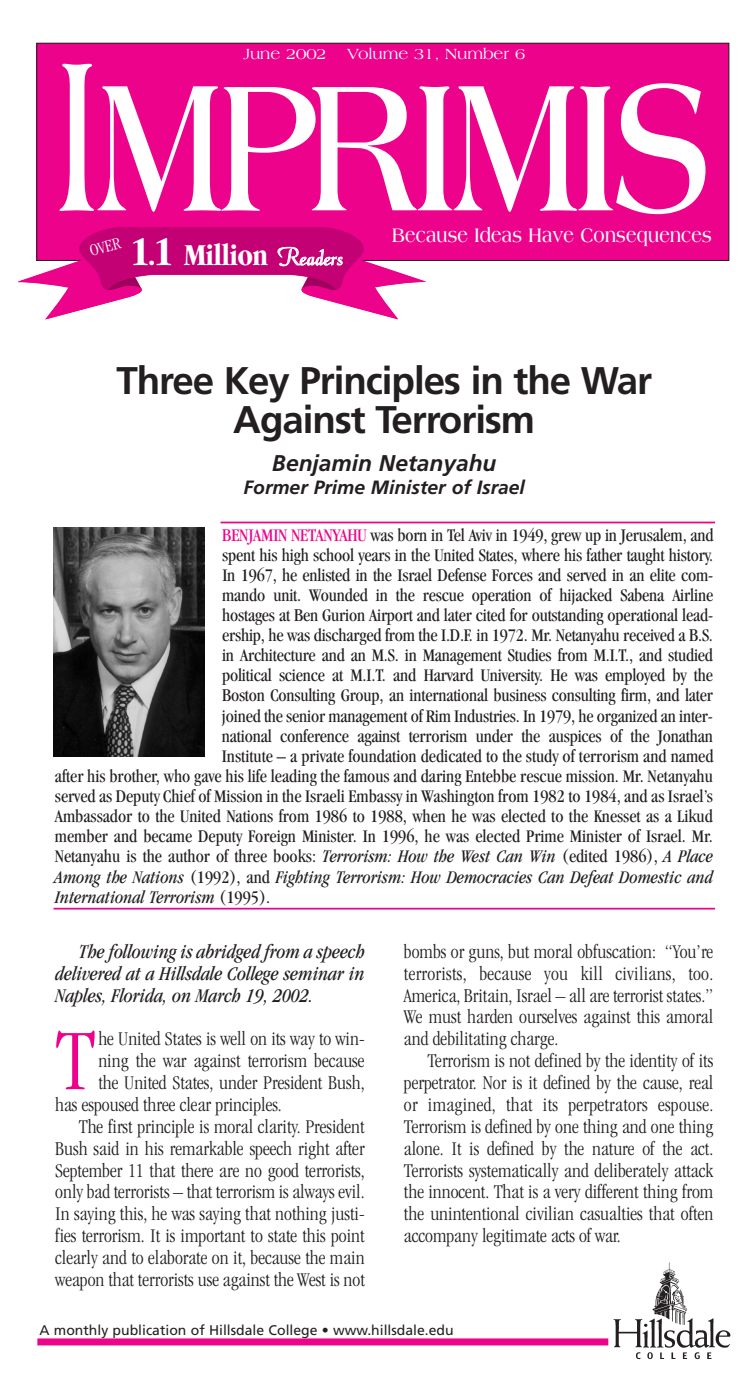
<style>
.page{position:relative;width:756px;height:1386px;background:#fff}
.page>*{position:absolute;margin:0;border:0;box-sizing:border-box;transform-origin:0 0}
.t1{font:700 192.5px "Americana";letter-spacing:-.025em;color:#fff;scale:.75 1}
.t2{font:300 condensed 89.42px "Garamond";color:#ed028c}
.t3{font:700 38.5px/38.5px "Frutiger";letter-spacing:-.03em;color:#231f20;text-align:center}
.t4{font:700 condensed 31.5px "Garamond";letter-spacing:-.025em;color:#fff}
.t5{font:italic 700 22.75px "Frutiger";color:#231f20}
.t6{font:700 21px "Americana";letter-spacing:.015em;color:#fff;scale:.8 1}
.t7{font:300 condensed 20.12px "Garamond";color:#231f20}
.t8{font:italic condensed 20.12px/21.9px "Garamond";color:#231f20;text-align:justify}
.t9{font:italic 700 19.25px "Frutiger";color:#231f20}
.t10{font:condensed 18.38px "Garamond";letter-spacing:-.01em;color:#231f20}
.t11{font:italic condensed 18.38px "Garamond";color:#231f20}
.t12{font:300 condensed 17.5px "Garamond";color:#fff}
.t13{font:15.75px "Americana";color:#fff}
.t14{font:14px "Frutiger";color:#231f20}
.s1{font-weight:400;font-size:227.5px}
.s2{font-size:42px}
.s3{font-family:"Calligraphy FLF";font-weight:400;font-stretch:normal;font-size:28px}
.s4{font-family:"Calligraphy FLF";font-weight:400;font-stretch:normal;font-size:24.5px}
.s5{color:#ed028c}
.s6{font-style:italic}
.s7{font-style:normal}
</style>
<div class="page">
<div style="left:37px;top:43px;width:692px;height:217px;background:#ed028c"></div>
<svg style="left:18px;top:227px;width:408px;height:93px"></svg>
<img style="left:613px;top:1263px;width:117px;height:97px">
<div style="left:37px;top:1338px;width:571px;height:7px;background:#ed028c"></div>
<hr style="left:221px;top:522px;width:494px;height:1px;background:#ed028c">
<img style="left:54px;top:527px;width:151px;height:229px">
<hr style="left:54px;top:908px;width:661px;height:2px;background:#ed028c">
<p class="t13" style="left:243px;top:46px;width:85px">June 2002</p>
<p class="t13" style="left:347px;top:46px;width:179px">Volume 31, Number 6</p>
<p class="t1" style="left:53px;top:38px;width:880px"><span class="s1">I</span>MPRIMIS</p>
<p class="t6" style="left:392px;top:223px;width:401px">Because Ideas Have Consequences</p>
<p class="t12" style="left:88px;top:242px;width:34px;rotate:-15deg">OVER</p>
<p class="t4" style="left:130px;top:237px;width:215px"><span class="s2">1</span>.<span class="s2">1</span> Million <span class="s3">R</span><span class="s4">eaders</span></p>
<p class="t3" style="left:116px;top:362px;width:537px">Three Key Principles in the War<br>Against Terrorism</p>
<p class="t5" style="left:272px;top:450px;width:226px">Benjamin Netanyahu</p>
<p class="t9" style="left:244px;top:476px;width:283px">Former Prime Minister of Israel</p>
<p class="t10" style="left:222px;top:524px;width:493px"><span class="s5">BENJAMIN NETANYAHU</span> was born in Tel Aviv in 1949, grew up in Jerusalem, and</p>
<p class="t10" style="left:222px;top:545px;width:493px">spent his high school years in the United States, where his father taught history.</p>
<p class="t10" style="left:222px;top:565px;width:492px">In 1967, he enlisted in the Israel Defense Forces and served in an elite com-</p>
<p class="t10" style="left:222px;top:585px;width:492px">mando unit. Wounded in the rescue operation of hijacked Sabena Airline</p>
<p class="t10" style="left:222px;top:605px;width:492px">hostages at Ben Gurion Airport and later cited for outstanding operational lead-</p>
<p class="t10" style="left:222px;top:625px;width:492px">ership, he was discharged from the I.D.F. in 1972. Mr. Netanyahu received a B.S.</p>
<p class="t10" style="left:222px;top:645px;width:492px">in Architecture and an M.S. in Management Studies from M.I.T., and studied</p>
<p class="t10" style="left:222px;top:665px;width:492px">political science at M.I.T. and Harvard University. He was employed by the</p>
<p class="t10" style="left:222px;top:685px;width:492px">Boston Consulting Group, an international business consulting firm, and later</p>
<p class="t10" style="left:222px;top:706px;width:492px">joined the senior management of Rim Industries. In 1979, he organized an inter-</p>
<p class="t10" style="left:222px;top:726px;width:492px">national conference against terrorism under the auspices of the Jonathan</p>
<p class="t10" style="left:222px;top:746px;width:493px">Institute – a private foundation dedicated to the study of terrorism and named</p>
<p class="t10" style="left:55px;top:766px;width:660px">after his brother, who gave his life leading the famous and daring Entebbe rescue mission. Mr. Netanyahu</p>
<p class="t10" style="left:55px;top:786px;width:659px">served as Deputy Chief of Mission in the Israeli Embassy in Washington from 1982 to 1984, and as Israel’s</p>
<p class="t10" style="left:55px;top:806px;width:660px">Ambassador to the United Nations from 1986 to 1988, when he was elected to the Knesset as a Likud</p>
<p class="t10" style="left:55px;top:826px;width:660px">member and became Deputy Foreign Minister. In 1996, he was elected Prime Minister of Israel. Mr.</p>
<p class="t10" style="left:55px;top:846px;width:659px">Netanyahu is the author of three books: <span class="s6">Terrorism: How the West Can Win</span> (edited 1986), <span class="s6">A Place</span></p>
<p class="t11" style="left:55px;top:867px;width:660px">Among the Nations <span class="s7">(1992), and</span> Fighting Terrorism: How Democracies Can Defeat Domestic and</p>
<p class="t11" style="left:55px;top:887px;width:217px">International Terrorism <span class="s7">(1995).</span></p>
<p class="t8" style="left:55px;top:940px;width:311px;text-indent:24px">The following is abridged from a speech delivered at a Hillsdale College seminar in Naples, Florida, on March 19, 2002.</p>
<p class="t2" style="left:55px;top:1012px;width:41px">T</p>
<p class="t7" style="left:98px;top:1028px;width:268px">he United States is well on its way to win-</p>
<p class="t7" style="left:98px;top:1050px;width:268px">ning the war against terrorism because</p>
<p class="t7" style="left:98px;top:1072px;width:268px">the United States, under President Bush,</p>
<p class="t7" style="left:55px;top:1094px;width:228px">has espoused three clear principles.</p>
<p class="t7" style="left:79px;top:1116px;width:287px">The first principle is moral clarity. President</p>
<p class="t7" style="left:55px;top:1137px;width:311px">Bush said in his remarkable speech right after</p>
<p class="t7" style="left:55px;top:1159px;width:311px">September 11 that there are no good terrorists,</p>
<p class="t7" style="left:55px;top:1181px;width:311px">only bad terrorists – that terrorism is always evil.</p>
<p class="t7" style="left:55px;top:1203px;width:311px">In saying this, he was saying that nothing justi-</p>
<p class="t7" style="left:55px;top:1225px;width:311px">fies terrorism. It is important to state this point</p>
<p class="t7" style="left:55px;top:1247px;width:311px">clearly and to elaborate on it, because the main</p>
<p class="t7" style="left:55px;top:1269px;width:311px">weapon that terrorists use against the West is not</p>
<p class="t7" style="left:404px;top:941px;width:311px">bombs or guns, but moral obfuscation: “You’re</p>
<p class="t7" style="left:404px;top:962px;width:311px">terrorists, because you kill civilians, too.</p>
<p class="t7" style="left:404px;top:984px;width:311px">America, Britain, Israel – all are terrorist states.”</p>
<p class="t7" style="left:404px;top:1006px;width:311px">We must harden ourselves against this amoral</p>
<p class="t7" style="left:404px;top:1028px;width:156px">and debilitating charge.</p>
<p class="t7" style="left:427px;top:1050px;width:287px">Terrorism is not defined by the identity of its</p>
<p class="t7" style="left:404px;top:1072px;width:311px">perpetrator. Nor is it defined by the cause, real</p>
<p class="t7" style="left:404px;top:1094px;width:311px">or imagined, that its perpetrators espouse.</p>
<p class="t7" style="left:404px;top:1116px;width:311px">Terrorism is defined by one thing and one thing</p>
<p class="t7" style="left:404px;top:1137px;width:311px">alone. It is defined by the nature of the act.</p>
<p class="t7" style="left:404px;top:1159px;width:311px">Terrorists systematically and deliberately attack</p>
<p class="t7" style="left:404px;top:1181px;width:311px">the innocent. That is a very different thing from</p>
<p class="t7" style="left:404px;top:1203px;width:311px">the unintentional civilian casualties that often</p>
<p class="t7" style="left:404px;top:1225px;width:218px">accompany legitimate acts of war.</p>
<p class="t14" style="left:40px;top:1322px;width:416px">A monthly publication of Hillsdale College • www.hillsdale.edu</p>
</div>
